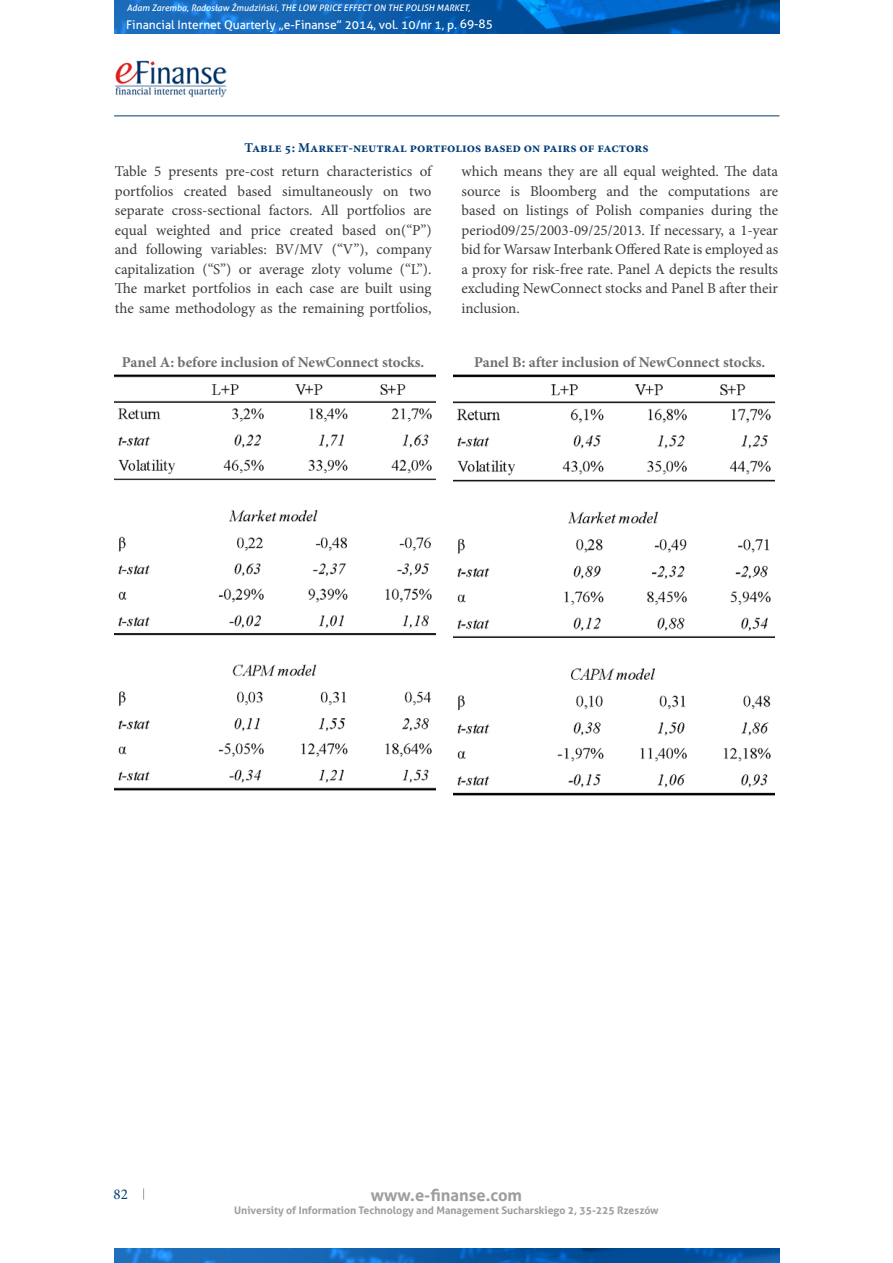
<style>
.page{position:relative;width:893px;height:1263px;background:#fff}
.page>*{position:absolute;margin:0;border:0;box-sizing:border-box;transform-origin:0 0}
.t1{font:700 16.5px "Aller";color:#9d9d9c}
.t2{font:15px/19.5px "Minion Pro";color:#3c3c3b;text-align:justify}
.t3{font:700 15px "Minion Pro";letter-spacing:-.02em;color:#706f6f}
.t4{font:15px "Minion Pro";color:#003c77}
.t5{font:700 13.5px "Minion Pro";color:#003c77}
.t6{font:12px "Aller";color:#fff}
.t7{font:700 10.5px "Aller";color:#9d9d9c}
.t8{font:italic 9px "Aller";color:#fff}
</style>
<div class="page">
<img style="left:115px;top:60px;width:112px;height:37px">
<img style="left:114px;top:0;width:665px;height:33px">
<img style="left:114px;top:1248px;width:665px;height:15px">
<hr style="left:114px;top:116px;width:665px;height:1px;background:#003c77">
<img style="left:115px;top:374px;width:320px;height:417px">
<img style="left:454px;top:374px;width:320px;height:422px">
<p class="t8" style="left:127px;top:2px;width:345px">Adam Zaremba, Radosław Żmudziński, THE LOW PRICE EFFECT ON THE POLISH MARKET,</p>
<p class="t6" style="left:126px;top:17px;width:368px">Financial Internet Quarterly „e-Finanse” 2014, vol. 10/nr 1, p. 69-85</p>
<p class="t5" style="left:244px;top:138px;width:406px">Table 5: Market-neutral portfolios based on pairs of factors</p>
<p class="t2" style="left:115px;top:162px;width:318px">Table 5 presents pre-cost return characteristics of portfolios created based simultaneously on two separate cross-sectional factors. All portfolios are equal weighted and price created based on(“P”) and following variables: BV/MV (“V”), company capitalization (“S”) or average zloty volume (“L”).<br>The market portfolios in each case are built using the same methodology as the remaining portfolios,</p>
<p class="t2" style="left:461px;top:162px;width:318px">which means they are all equal weighted. The data source is Bloomberg and the computations are based on listings of Polish companies during the period09/25/2003-09/25/2013. If necessary, a 1-year bid for Warsaw Interbank Offered Rate is employed as a proxy for risk-free rate. Panel A depicts the results excluding NewConnect stocks and Panel B after their inclusion.</p>
<p class="t3" style="left:122px;top:351px;width:304px">Panel A: before inclusion of NewConnect stocks.</p>
<p class="t3" style="left:474px;top:351px;width:293px">Panel B: after inclusion of NewConnect stocks.</p>
<p class="t4" style="left:113px;top:1184px;width:16px">82</p>
<p class="t1" style="left:371px;top:1184px;width:153px">www.e-finanse.com</p>
<p class="t7" style="left:234px;top:1204px;width:426px">University of Information Technology and Management Sucharskiego 2, 35-225 Rzeszów</p>
</div>
